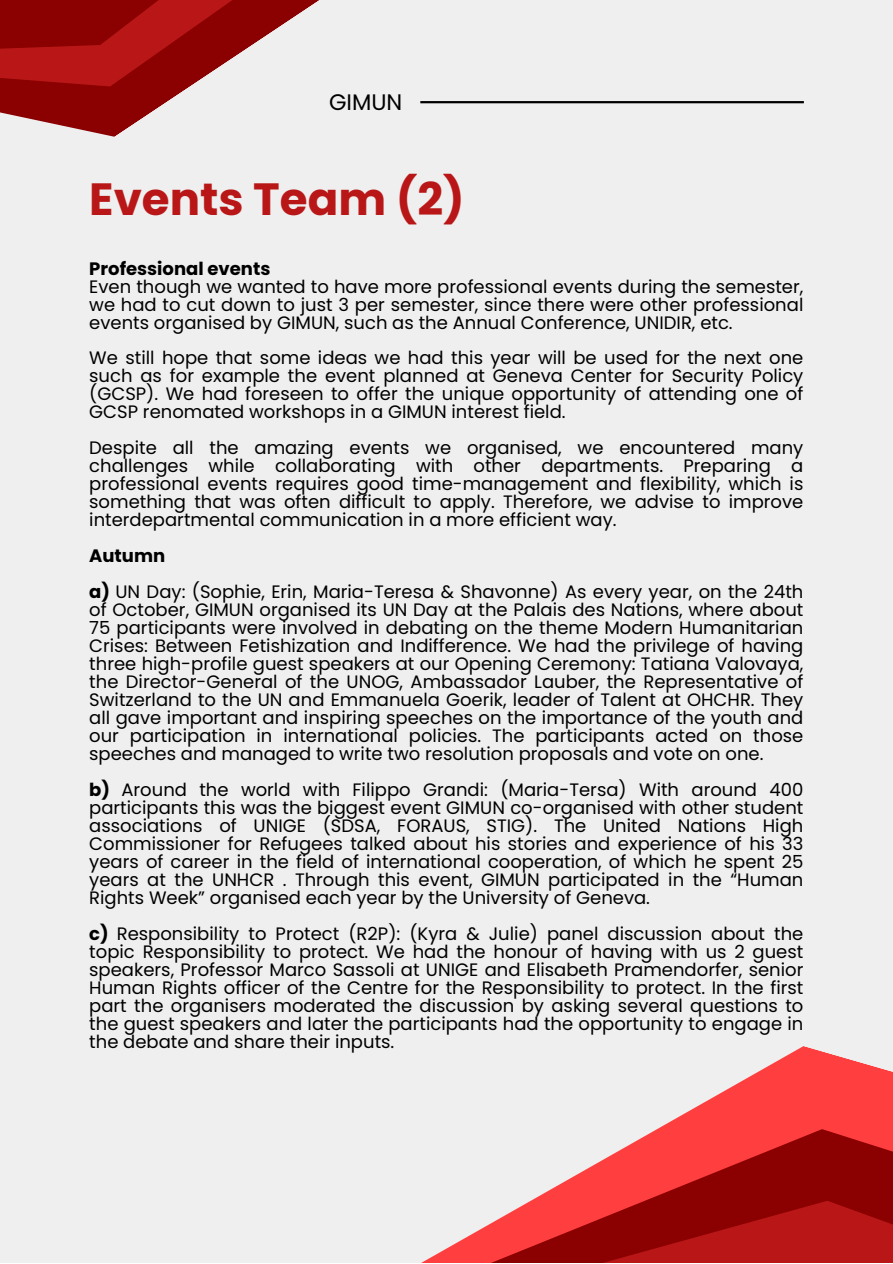
<style>
.page{position:relative;width:893px;height:1264px;background:#fff}
.page>*{position:absolute;margin:0;border:0;box-sizing:border-box;transform-origin:0 0}
.t1{font:700 45.15px "Poppins";color:#b91717}
.t2{font:22.5px "Poppins";color:#000}
.t3{font:18px/18px "Poppins";color:#000;text-align:justify}
.t4{font:700 18px "Poppins";color:#000}
.s1{font-weight:700}
</style>
<div class="page">
<div style="left:0;top:0;width:892px;height:1262px;background:#efefef"></div>
<svg style="left:423px;top:1058px;width:469px;height:204px"></svg>
<svg style="left:0;top:0;width:483px;height:137px"></svg>
<hr style="left:420px;top:101px;width:383px;height:2px;background:#000">
<p class="t2" style="left:329px;top:86px;width:75px">GIMUN</p>
<p class="t1" style="left:89px;top:168px;width:377px">Events Team (2)</p>
<p class="t4" style="left:89px;top:255px;width:183px">Professional events</p>
<p class="t3" style="left:89px;top:277px;width:715px">Even though we wanted to have more professional events during the semester, we had to cut down to just 3 per semester, since there were other professional events organised by GIMUN, such as the Annual Conference, UNIDIR, etc.</p>
<p class="t3" style="left:89px;top:349px;width:715px">We still hope that some ideas we had this year will be used for the next one such as for example the event planned at Geneva Center for Security Policy (GCSP). We had foreseen to offer the unique opportunity of attending one of GCSP renomated workshops in a GIMUN interest field.</p>
<p class="t3" style="left:89px;top:439px;width:715px">Despite all the amazing events we organised, we encountered many challenges while collaborating with other departments. Preparing a professional events requires good time-management and flexibility, which is something that was often difficult to apply. Therefore, we advise to improve interdepartmental communication in a more efficient way.</p>
<p class="t4" style="left:89px;top:543px;width:77px">Autumn</p>
<p class="t3" style="left:89px;top:583px;width:715px"><span class="s1">a)</span> UN Day: (Sophie, Erin, Maria-Teresa &amp; Shavonne) As every year, on the 24th of October, GIMUN organised its UN Day at the Palais des Nations, where about 75 participants were involved in debating on the theme Modern Humanitarian Crises: Between Fetishization and Indifference. We had the privilege of having three high-profile guest speakers at our Opening Ceremony: Tatiana Valovaya, the Director-General of the UNOG, Ambassador Lauber, the Representative of Switzerland to the UN and Emmanuela Goerik, leader of Talent at OHCHR. They all gave important and inspiring speeches on the importance of the youth and our participation in international policies. The participants acted on those speeches and managed to write two resolution proposals and vote on one.</p>
<p class="t3" style="left:89px;top:781px;width:715px"><span class="s1">b)</span> Around the world with Filippo Grandi: (Maria-Tersa) With around 400 participants this was the biggest event GIMUN co-organised with other student associations of UNIGE (SDSA, FORAUS, STIG). The United Nations High Commissioner for Refugees talked about his stories and experience of his 33 years of career in the field of international cooperation, of which he spent 25 years at the UNHCR . Through this event, GIMUN participated in the “Human Rights Week” organised each year by the University of Geneva.</p>
<p class="t3" style="left:89px;top:925px;width:715px"><span class="s1">c)</span> Responsibility to Protect (R2P): (Kyra &amp; Julie) panel discussion about the topic Responsibility to protect. We had the honour of having with us 2 guest speakers, Professor Marco Sassoli at UNIGE and Elisabeth Pramendorfer, senior Human Rights officer of the Centre for the Responsibility to protect. In the first part the organisers moderated the discussion by asking several questions to the guest speakers and later the participants had the opportunity to engage in the debate and share their inputs.</p>
</div>
